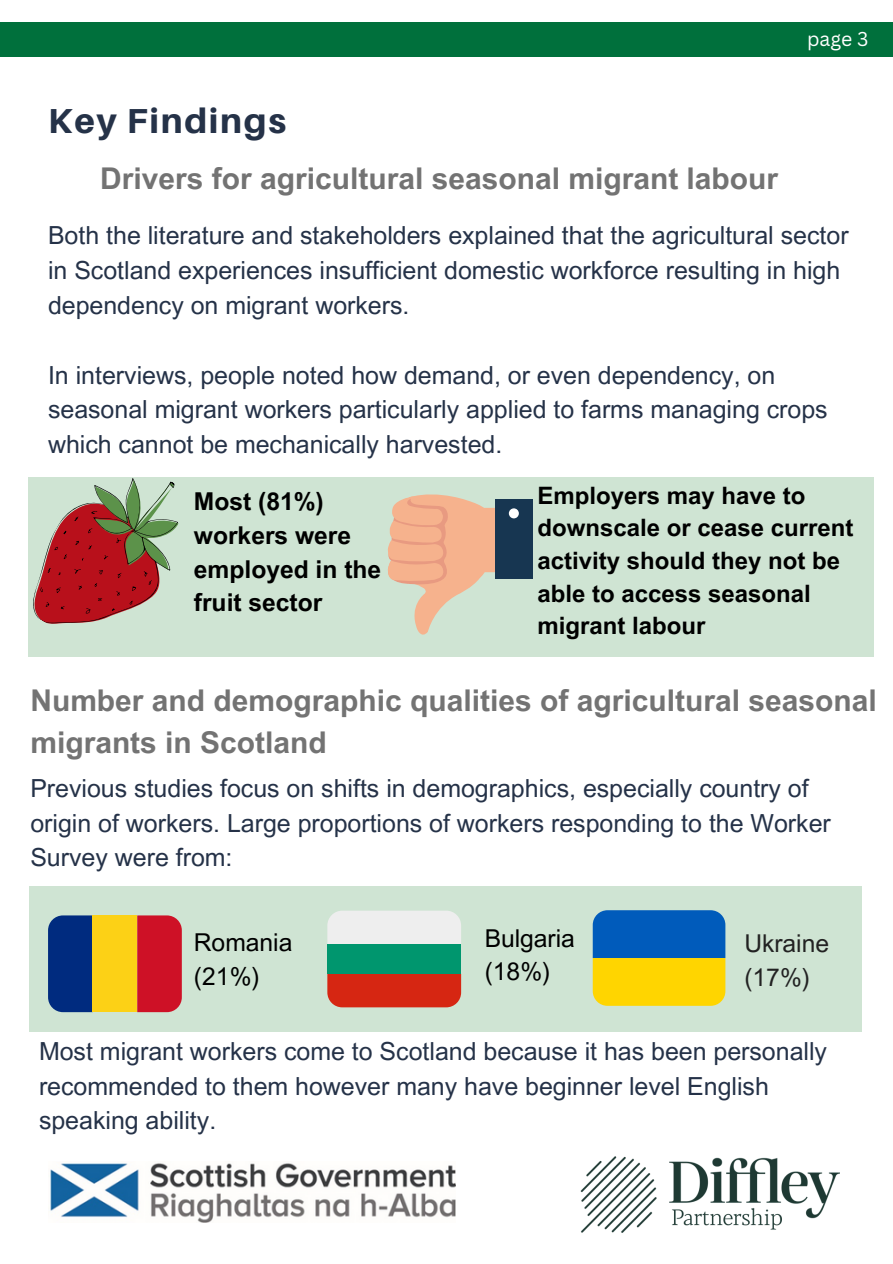
<style>
.page{position:relative;width:893px;height:1264px;background:#fff}
.page>*{position:absolute;margin:0;border:0;box-sizing:border-box;transform-origin:0 0}
.t1{font:800 34.65px "Aileron";letter-spacing:.05em;color:#253248}
.t2{font:700 30px/41.5px "Arial MT Pro";color:#737373}
.t3{font:24.9px/34.8px "Arial MT Pro";color:#253248}
.t4{font:700 24.6px/33.8px "Arial MT Pro";color:#000}
.t5{font:24.6px/33.8px "Arial MT Pro";color:#000}
.t6{font:24.6px/33.8px "Arial MT Pro";color:#222}
.t7{font:700 24px/32.5px "Arial MT Pro";color:#000}
.t8{font:19.5px "Canva Sans";color:#fff}
</style>
<div class="page">
<div style="left:0;top:22px;width:892px;height:34px;background:#00703c"></div>
<img style="left:580px;top:1156px;width:259px;height:76px">
<img style="left:50px;top:1163px;width:405px;height:59px">
<div style="left:29px;top:476px;width:844px;height:180px;background:#cfe4d3"></div>
<svg style="left:28px;top:476px;width:158px;height:181px"></svg>
<svg style="left:387px;top:494px;width:108px;height:141px"></svg>
<div style="left:495px;top:499px;width:37px;height:80px;background:#173651"></div>
<div style="left:509px;top:508px;width:10px;height:10px;background:#fff;border-radius:50%"></div>
<div style="left:29px;top:886px;width:832px;height:145px;background:#cfe4d3"></div>
<svg style="left:48px;top:915px;width:45px;height:97px;background:#0b337e"></svg>
<div style="left:93px;top:915px;width:44px;height:97px;background:#fcd116"></div>
<svg style="left:137px;top:915px;width:45px;height:97px;background:#ce182c"></svg>
<div style="left:327px;top:911px;width:134px;height:33px;background:#eee"></div>
<div style="left:327px;top:973px;width:134px;height:34px;background:#d62612"></div>
<div style="left:327px;top:944px;width:134px;height:29px;background:#00966e"></div>
<svg style="left:592px;top:910px;width:133px;height:95px;background:#809960"></svg>
<p class="t8" style="left:807px;top:25px;width:63px">page 3</p>
<h1 class="t1" style="left:48px;top:100px;width:240px">Key Findings</h1>
<p class="t2" style="left:100px;top:161px;width:679px">Drivers for agricultural seasonal migrant labour</p>
<p class="t3" style="left:48px;top:221px;width:802px">Both the literature and stakeholders explained that the agricultural sector in Scotland experiences insufficient domestic workforce resulting in high dependency on migrant workers.</p>
<p class="t3" style="left:48px;top:360px;width:781px">In interviews, people noted how demand, or even dependency, on seasonal migrant workers particularly applied to farms managing crops which cannot be mechanically harvested.</p>
<p class="t4" style="left:194px;top:487px;width:189px">Most (81%) workers were employed in the fruit sector</p>
<p class="t7" style="left:537px;top:482px;width:317px">Employers may have to downscale or cease current activity should they not be able to access seasonal migrant labour</p>
<p class="t2" style="left:30px;top:683px;width:847px">Number and demographic qualities of agricultural seasonal migrants in Scotland</p>
<p class="t3" style="left:30px;top:773px;width:802px">Previous studies focus on shifts in demographics, especially country of origin of workers. Large proportions of workers responding to the Worker<br>Survey were from:</p>
<p class="t5" style="left:194px;top:928px;width:100px">Romania (21%)</p>
<p class="t5" style="left:484px;top:924px;width:92px">Bulgaria (18%)</p>
<p class="t6" style="left:744px;top:930px;width:86px">Ukraine (17%)</p>
<p class="t3" style="left:39px;top:1036px;width:789px">Most migrant workers come to Scotland because it has been personally recommended to them however many have beginner level English speaking ability.</p>
</div>
